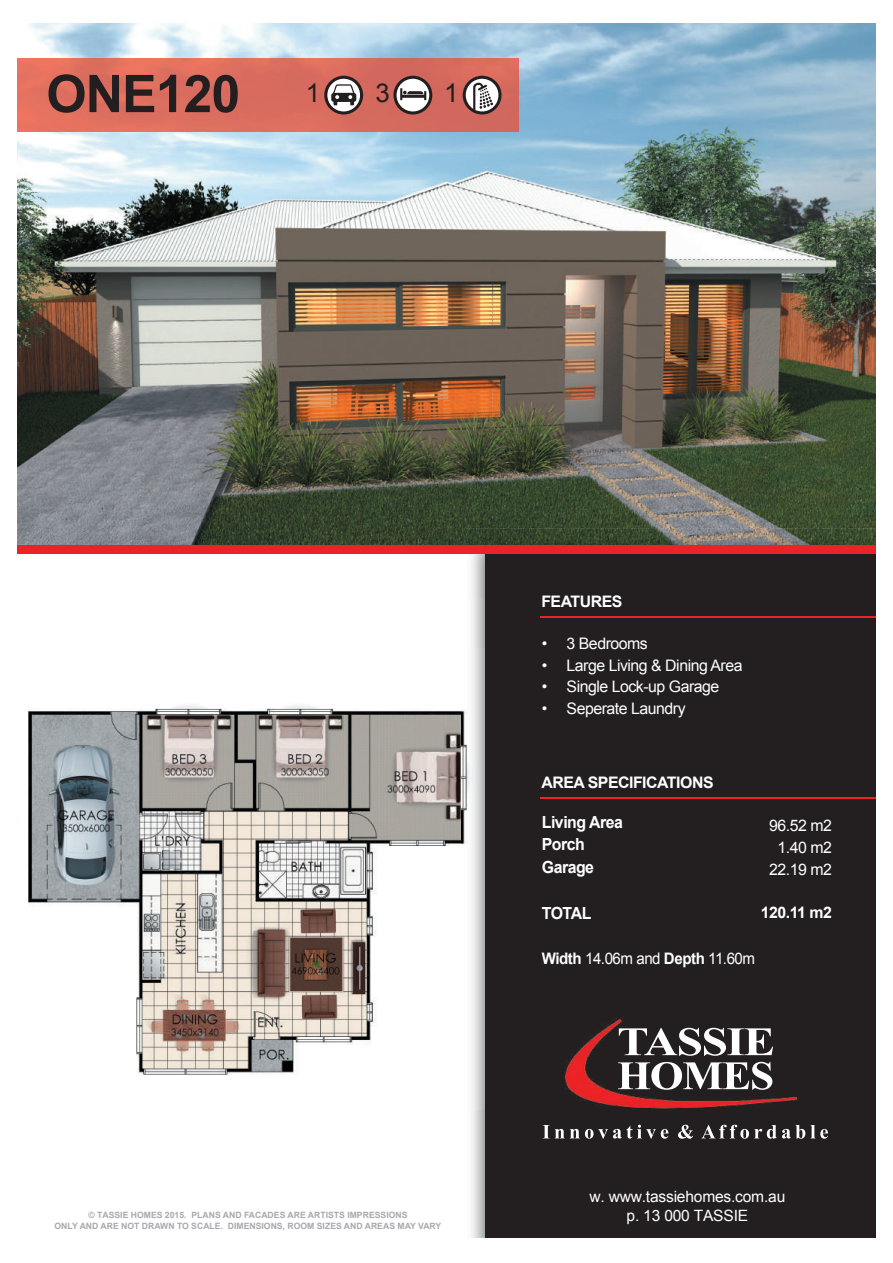
<style>
.page{position:relative;width:893px;height:1263px;background:#fff}
.page>*{position:absolute;margin:0;border:0;box-sizing:border-box;transform-origin:0 0}
.t1{font:700 51.9px "Arial";letter-spacing:-.02em;color:#231f20}
.t2{font:25.95px "Arial";color:#231f20}
.t3{font:700 16.65px/22.8px "Arial";letter-spacing:-.03em;color:#fff;scale:.95 1}
.t4{font:15.9px/21.6px "Arial";letter-spacing:-.03em;color:#fff;text-align:center}
.t5{font:700 15.9px "Arial";letter-spacing:-.03em;color:#fff}
.t6{font:15.9px "Arial";letter-spacing:-.03em;color:#fff;scale:.95 1}
.t7{font:15.6px/18.8px "Arial";letter-spacing:-.015em;color:#fff;text-align:center}
.t8{font:700 8.7px/10.4px "Arial";color:#a8a9ad;text-align:center}
.s1{font-weight:700}
</style>
<div class="page">
<img style="left:17px;top:23px;width:859px;height:522px">
<img style="left:28px;top:653px;width:457px;height:425px">
<img style="left:462px;top:528px;width:414px;height:17px">
<img style="left:471px;top:554px;width:14px;height:45px">
<img style="left:471px;top:599px;width:14px;height:54px">
<img style="left:471px;top:1078px;width:14px;height:160px">
<div style="left:485px;top:550px;width:391px;height:688px;background:#231f20"></div>
<img style="left:17px;top:59px;width:502px;height:72px">
<hr style="left:541px;top:616px;width:335px;height:2px;background:#ec2229">
<hr style="left:541px;top:797px;width:335px;height:2px;background:#ec2229">
<div style="left:17px;top:545px;width:859px;height:9px;background:#ec2229"></div>
<img style="left:542px;top:1018px;width:256px;height:121px">
<img style="left:618px;top:1062px;width:154px;height:28px">
<img style="left:619px;top:1028px;width:154px;height:28px">
<img style="left:543px;top:1125px;width:285px;height:14px">
<svg style="left:393px;top:76px;width:39px;height:38px"></svg>
<svg style="left:463px;top:76px;width:38px;height:38px"></svg>
<svg style="left:324px;top:76px;width:39px;height:38px"></svg>
<h1 class="t1" style="left:46px;top:59px;width:196px">ONE120</h1>
<h2 class="t2" style="left:306px;top:76px;width:16px">1</h2>
<h2 class="t2" style="left:376px;top:76px;width:16px">3</h2>
<h2 class="t2" style="left:444px;top:76px;width:16px">1</h2>
<p class="t8" style="left:55px;top:1210px;width:388px">© TASSIE HOMES 2015. PLANS AND FACADES ARE ARTISTS IMPRESSIONS<br>ONLY AND ARE NOT DRAWN TO SCALE. DIMENSIONS, ROOM SIZES AND AREAS MAY VARY</p>
<h3 class="t5" style="left:541px;top:591px;width:83px">FEATURES</h3>
<h3 class="t4" style="left:542px;top:633px;width:108px">• 3 Bedrooms</h3>
<h3 class="t4" style="left:542px;top:654px;width:202px">• Large Living &amp; Dining Area</h3>
<h3 class="t4" style="left:542px;top:676px;width:179px">• Single Lock-up Garage</h3>
<h3 class="t4" style="left:542px;top:698px;width:145px">• Seperate Laundry</h3>
<h3 class="t5" style="left:541px;top:772px;width:174px">AREA SPECIFICATIONS</h3>
<h3 class="t3" style="left:542px;top:811px;width:87px">Living Area<br>Porch<br>Garage</h3>
<h3 class="t3" style="left:542px;top:902px;width:54px">TOTAL</h3>
<h3 class="t6" style="left:542px;top:948px;width:226px"><span class="s1">Width</span> 14.06m and <span class="s1">Depth</span> 11.60m</h3>
<h3 class="t4" style="left:769px;top:815px;width:64px">96.52 m2<br>1.40 m2<br>22.19 m2</h3>
<h3 class="t5" style="left:761px;top:902px;width:73px">120.11 m2</h3>
<h3 class="t7" style="left:589px;top:1187px;width:197px">w. www.tassiehomes.com.au p. 13 000 TASSIE</h3>
</div>
